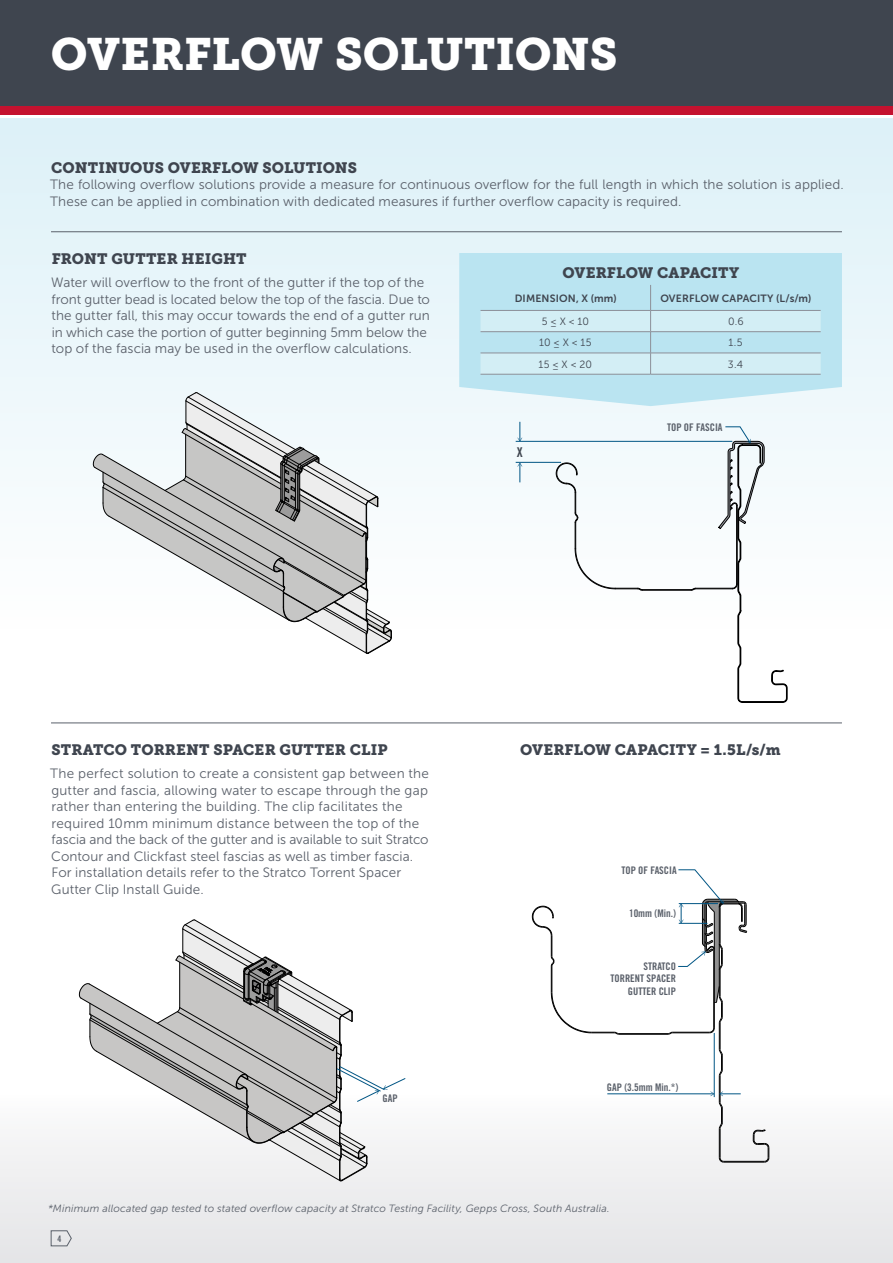
<style>
.page{position:relative;width:893px;height:1263px;background:#fff}
.page>*{position:absolute;margin:0;border:0;box-sizing:border-box;transform-origin:0 0}
.t1{font:45px "Museo Slab 900";color:#fff}
.t2{font:15px "Museo Slab 900";letter-spacing:.005em;color:#3f454f}
.t3{font:13.5px/16.5px "Museo Sans 300";letter-spacing:.005em;color:#5a606a}
.t4{font:13.5px "Trade Gothic LT Std Bd Cn 20";color:#3f454f}
.t5{font:italic 10.5px "Museo Sans 300";letter-spacing:.015em;color:#5a606a}
.t6{font:10.5px/12.6px "Trade Gothic LT Std Bd Cn 20";color:#5a606a;text-align:right}
.t7{font:10.5px "Museo Sans 700";letter-spacing:.015em;color:#3f454f}
.t8{font:10.5px "Museo Sans 300";color:#3f454f}
.t9{font:9px "Trade Gothic LT Std Bd Cn 20";color:#5a606a}
</style>
<div class="page">
<div style="left:0;top:1093px;width:893px;height:170px;background:linear-gradient(to bottom,#fcfcfc,#e3e4e6)"></div>
<div style="left:0;top:0;width:893px;height:106px;background:#3f454f"></div>
<div style="left:0;top:106px;width:893px;height:9px;background:#c4122f"></div>
<div style="left:0;top:118px;width:893px;height:510px;background:linear-gradient(to bottom,#dcf0f7,#fefefe)"></div>
<svg style="left:51px;top:1230px;width:21px;height:16px"></svg>
<svg style="left:459px;top:253px;width:383px;height:153px;background:#c0e6f2"></svg>
<hr style="left:51px;top:722px;width:791px;height:1px;background:#5a606a">
<hr style="left:51px;top:231px;width:791px;height:1px;background:#5a606a">
<hr style="left:480px;top:374px;width:171px;height:1px;background:#8c8f98">
<hr style="left:651px;top:374px;width:170px;height:1px;background:#8c8f98">
<svg style="left:480px;top:285px;width:341px;height:89px;background:#c3e5ef"></svg>
<svg style="left:79px;top:919px;width:327px;height:263px"></svg>
<svg style="left:753px;top:1129px;width:17px;height:33px"></svg>
<hr style="left:724px;top:1161px;width:40px;height:1px;background:#000">
<svg style="left:719px;top:1157px;width:5px;height:5px"></svg>
<hr style="left:724px;top:1162px;width:40px;height:1px;background:#000">
<hr style="left:720px;top:1128px;width:1px;height:30px;background:#000">
<hr style="left:719px;top:1128px;width:1px;height:30px;background:#000">
<hr style="left:619px;top:1033px;width:49px;height:1px;background:#000">
<hr style="left:619px;top:1034px;width:49px;height:1px;background:#000">
<svg style="left:532px;top:906px;width:87px;height:129px"></svg>
<hr style="left:607px;top:1093px;width:107px;height:1px;background:#005584">
<svg style="left:668px;top:869px;width:79px;height:260px"></svg>
<svg style="left:93px;top:392px;width:299px;height:262px"></svg>
<hr style="left:696px;top:588px;width:36px;height:1px;background:#000">
<hr style="left:696px;top:589px;width:36px;height:1px;background:#000">
<svg style="left:691px;top:588px;width:5px;height:3px"></svg>
<hr style="left:642px;top:589px;width:49px;height:1px;background:#000">
<hr style="left:642px;top:590px;width:49px;height:1px;background:#000">
<svg style="left:556px;top:462px;width:87px;height:129px"></svg>
<hr style="left:516px;top:462px;width:45px;height:1px;background:#005584">
<svg style="left:517px;top:422px;width:5px;height:19px"></svg>
<svg style="left:517px;top:463px;width:5px;height:19px"></svg>
<svg style="left:718px;top:426px;width:70px;height:277px"></svg>
<hr style="left:516px;top:441px;width:216px;height:1px;background:#005584">
<h1 class="t1" style="left:51px;top:28px;width:568px">OVERFLOW SOLUTIONS</h1>
<p class="t2" style="left:51px;top:159px;width:307px">CONTINUOUS OVERFLOW SOLUTIONS</p>
<p class="t3" style="left:50px;top:177px;width:795px">The following overflow solutions provide a measure for continuous overflow for the full length in which the solution is applied.<br>These can be applied in combination with dedicated measures if further overflow capacity is required.</p>
<p class="t2" style="left:52px;top:250px;width:196px">FRONT GUTTER HEIGHT</p>
<p class="t3" style="left:51px;top:274px;width:380px">Water will overflow to the front of the gutter if the top of the front gutter bead is located below the top of the fascia. Due to the gutter fall, this may occur towards the end of a gutter run in which case the portion of gutter beginning 5mm below the top of the fascia may be used in the overflow calculations.</p>
<p class="t2" style="left:562px;top:264px;width:178px">OVERFLOW CAPACITY</p>
<p class="t7" style="left:515px;top:292px;width:103px">DIMENSION, X (mm)</p>
<p class="t7" style="left:660px;top:292px;width:153px">OVERFLOW CAPACITY (L/s/m)</p>
<p class="t8" style="left:542px;top:316px;width:49px">5 ≤ X &lt; 10</p>
<p class="t8" style="left:728px;top:316px;width:17px">0.6</p>
<p class="t8" style="left:539px;top:337px;width:54px">10 ≤ X &lt; 15</p>
<p class="t8" style="left:729px;top:337px;width:16px">1.5</p>
<p class="t8" style="left:539px;top:358px;width:55px">15 ≤ X &lt; 20</p>
<p class="t8" style="left:728px;top:358px;width:17px">3.4</p>
<p class="t4" style="left:517px;top:444px;width:7px">X</p>
<p class="t6" style="left:667px;top:420px;width:57px">TOP OF FASCIA</p>
<p class="t2" style="left:52px;top:741px;width:338px">STRATCO TORRENT SPACER GUTTER CLIP</p>
<p class="t3" style="left:50px;top:765px;width:380px">The perfect solution to create a consistent gap between the gutter and fascia, allowing water to escape through the gap rather than entering the building. The clip facilitates the required 10mm minimum distance between the top of the fascia and the back of the gutter and is available to suit Stratco Contour and Clickfast steel fascias as well as timber fascia.<br>For installation details refer to the Stratco Torrent Spacer Gutter Clip Install Guide.</p>
<p class="t6" style="left:382px;top:1092px;width:17px">GAP</p>
<p class="t2" style="left:520px;top:741px;width:262px">OVERFLOW CAPACITY = 1.5L/s/m</p>
<p class="t6" style="left:621px;top:864px;width:57px">TOP OF FASCIA</p>
<p class="t6" style="left:629px;top:907px;width:49px">10mm (Min.)</p>
<p class="t6" style="left:610px;top:959px;width:67px">STRATCO<br>TORRENT SPACER<br>GUTTER CLIP</p>
<p class="t6" style="left:607px;top:1080px;width:73px">GAP (3.5mm Min.*)</p>
<p class="t5" style="left:48px;top:1203px;width:563px">*Minimum allocated gap tested to stated overflow capacity at Stratco Testing Facility, Gepps Cross, South Australia.</p>
<p class="t9" style="left:57px;top:1233px;width:5px">4</p>
</div>
